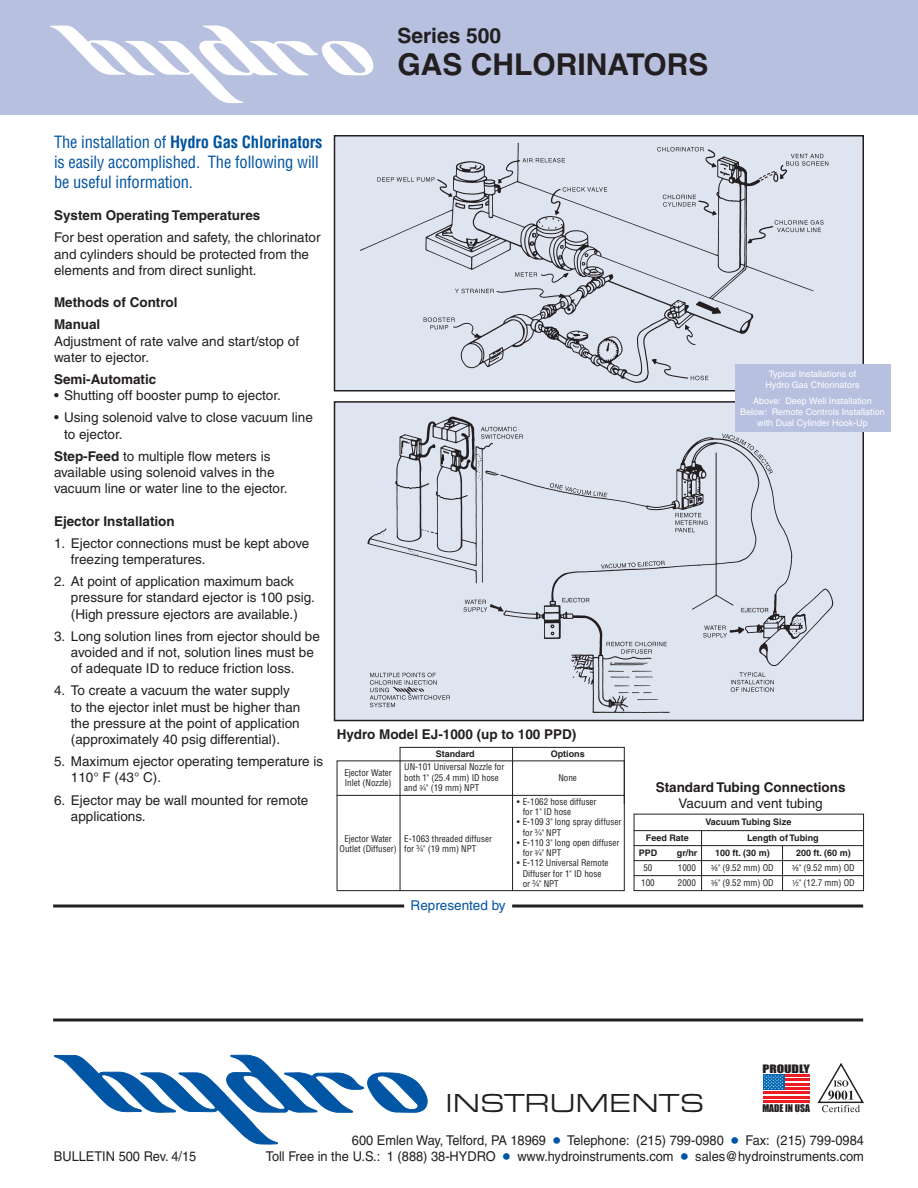
<style>
.page{position:relative;width:918px;height:1188px;background:#fff}
.page>*{position:absolute;margin:0;border:0;box-sizing:border-box;transform-origin:0 0}
.t1{font:700 30px "Helvetica";color:#231f20}
.t2{font:27px "Eurostile Extended Roman DTC";color:#231f20}
.t3{font:700 21px "Helvetica";color:#231f20}
.t4{font:condensed 16.5px/19.8px "Helvetica";letter-spacing:-.01em;color:#0153a0}
.t5{font:13.5px/16.2px "Helvetica";color:#231f20}
.t6{font:13.5px "Helvetica";color:#231f20;scale:.95 1}
.t7{font:700 13.5px/22.2px "Helvetica";color:#231f20}
.t8{font:13.5px "Helvetica";color:#0153a0}
.t9{font:10.65px "Impact";color:#231f20;scale:1.28 1}
.t10{font:9.75px "Impact";color:#231f20}
.t11{font:condensed 9px/10.5px "Helvetica";color:#231f20}
.t12{font:9px/10.8px "Helvetica";color:#fff;text-align:center}
.t13{font:700 9px "Helvetica";color:#231f20}
.s1{font-weight:700}
.s2{font-size:5.4px}
.s3{font-size:21px;color:#0155a5}
</style>
<div class="page">
<div style="left:0;top:0;width:918px;height:115px;background:#b7c0df"></div>
<svg style="left:53px;top:1018px;width:810px;height:4px"></svg>
<svg style="left:53px;top:904px;width:351px;height:4px"></svg>
<svg style="left:512px;top:904px;width:351px;height:4px"></svg>
<svg style="left:54px;top:1055px;width:373px;height:89px"></svg>
<svg style="left:763px;top:1077px;width:47px;height:24px"></svg>
<hr style="left:784px;top:1074px;width:26px;height:3px;background:#ee1d23">
<hr style="left:784px;top:1079px;width:26px;height:2px;background:#ee1d23">
<hr style="left:784px;top:1083px;width:26px;height:2px;background:#ee1d23">
<hr style="left:784px;top:1088px;width:26px;height:2px;background:#ee1d23">
<hr style="left:763px;top:1092px;width:47px;height:2px;background:#ee1d23">
<hr style="left:763px;top:1096px;width:47px;height:2px;background:#ee1d23">
<hr style="left:763px;top:1101px;width:47px;height:2px;background:#ee1d23">
<div style="left:763px;top:1074px;width:21px;height:16px;background:#0166b3"></div>
<svg style="left:764px;top:1075px;width:19px;height:14px"></svg>
<svg style="left:818px;top:1063px;width:46px;height:49px"></svg>
<div style="left:334px;top:402px;width:529px;height:319px;background:#dfe4f1"></div>
<img style="left:367px;top:416px;width:467px;height:297px">
<svg style="left:550px;top:483px;width:57px;height:14px"></svg>
<svg style="left:562px;top:598px;width:27px;height:4px"></svg>
<svg style="left:741px;top:608px;width:27px;height:4px"></svg>
<svg style="left:601px;top:561px;width:64px;height:8px"></svg>
<svg style="left:722px;top:434px;width:51px;height:40px"></svg>
<svg style="left:393px;top:687px;width:31px;height:7px"></svg>
<div style="left:334px;top:401px;width:530px;height:320px;border:2px solid #231f20"></div>
<div style="left:334px;top:136px;width:529px;height:255px;background:#dfe4f1"></div>
<img style="left:360px;top:142px;width:469px;height:241px">
<div style="left:334px;top:135px;width:530px;height:257px;border:2px solid #231f20"></div>
<div style="left:337px;top:760px;width:288px;height:131px;border:1px solid #231f20"></div>
<hr style="left:400px;top:747px;width:1px;height:144px;background:#231f20">
<hr style="left:512px;top:747px;width:1px;height:144px;background:#231f20">
<hr style="left:400px;top:747px;width:225px;height:1px;background:#231f20">
<hr style="left:337px;top:795px;width:288px;height:1px;background:#231f20">
<hr style="left:624px;top:747px;width:1px;height:57px;background:#231f20">
<svg style="left:50px;top:26px;width:323px;height:77px"></svg>
<div style="left:735px;top:364px;width:155px;height:68px;background:#b7c0df"></div>
<hr style="left:634px;top:830px;width:229px;height:1px;background:#231f20">
<hr style="left:782px;top:845px;width:1px;height:46px;background:#231f20">
<hr style="left:701px;top:830px;width:1px;height:61px;background:#231f20">
<hr style="left:634px;top:845px;width:229px;height:1px;background:#231f20">
<hr style="left:634px;top:860px;width:229px;height:1px;background:#231f20">
<hr style="left:634px;top:875px;width:229px;height:1px;background:#231f20">
<div style="left:634px;top:814px;width:230px;height:77px;border:1px solid #231f20"></div>
<h3 class="t3" style="left:397px;top:23px;width:105px">Series 500</h3>
<h1 class="t1" style="left:397px;top:46px;width:313px">GAS CHLORINATORS</h1>
<p class="t4" style="left:54px;top:132px;width:270px">The installation of <span class="s1">Hydro Gas Chlorinators </span>is easily accomplished. The following will be useful information.</p>
<p class="t7" style="left:54px;top:204px;width:208px">System Operating Temperatures</p>
<p class="t5" style="left:54px;top:230px;width:268px">For best operation and safety, the chlorinator and cylinders should be protected from the elements and from direct sunlight.</p>
<p class="t7" style="left:54px;top:291px;width:125px">Methods of Control<br>Manual</p>
<p class="t5" style="left:54px;top:333px;width:247px">Adjustment of rate valve and start/stop of water to ejector.</p>
<p class="t7" style="left:54px;top:368px;width:104px">Semi-Automatic</p>
<p class="t5" style="left:54px;top:387px;width:229px">• Shutting off booster pump to ejector.</p>
<p class="t5" style="left:64px;top:409px;width:250px;text-indent:-10px">• Using solenoid valve to close vacuum line to ejector.</p>
<p class="t5" style="left:54px;top:448px;width:235px"><span class="s1">Step-Feed</span> to multiple flow meters is available using solenoid valves in the vacuum line or water line to the ejector.</p>
<p class="t7" style="left:54px;top:509px;width:122px">Ejector Installation</p>
<p class="t5" style="left:71px;top:535px;width:240px;text-indent:-17px">1. Ejector connections must be kept above freezing temperatures.</p>
<p class="t5" style="left:71px;top:573px;width:246px;text-indent:-17px">2. At point of application maximum back pressure for standard ejector is 100 psig. (High pressure ejectors are available.)</p>
<p class="t5" style="left:71px;top:628px;width:251px;text-indent:-17px">3. Long solution lines from ejector should be avoided and if not, solution lines must be of adequate ID to reduce friction loss.</p>
<p class="t5" style="left:71px;top:682px;width:231px;text-indent:-17px">4. To create a vacuum the water supply to the ejector inlet must be higher than the pressure at the point of application (approximately 40 psig differential).</p>
<p class="t5" style="left:71px;top:753px;width:254px;text-indent:-17px">5. Maximum ejector operating temperature is<br>110° F (43° C).</p>
<p class="t5" style="left:71px;top:792px;width:239px;text-indent:-17px">6. Ejector may be wall mounted for remote applications.</p>
<p class="t7" style="left:337px;top:723px;width:241px">Hydro Model EJ-1000 (up to 100 PPD)</p>
<p class="t13" style="left:436px;top:748px;width:40px">Standard</p>
<p class="t13" style="left:551px;top:748px;width:36px">Options</p>
<p class="t11" style="left:404px;top:762px;width:102px">UN-101 Universal Nozzle for both 1" (25.4 mm) ID hose</p>
<p class="t11" style="left:558px;top:772px;width:20px">None</p>
<p class="t11" style="left:404px;top:783px;width:77px">and <sup>3</sup>⁄<span class="s2">4</span>" (19 mm) NPT</p>
<p class="t11" style="left:523px;top:796px;width:75px;text-indent:-6px">• E-1062 hose diffuser for 1" ID hose</p>
<p class="t11" style="left:523px;top:816px;width:100px;text-indent:-6px">• E-109 3" long spray diffuser for <sup>3</sup>⁄<span class="s2">4</span>" NPT</p>
<p class="t11" style="left:523px;top:837px;width:98px;text-indent:-6px">• E-110 3" long open diffuser for <sup>3</sup>⁄<span class="s2">4</span>" NPT</p>
<p class="t11" style="left:523px;top:858px;width:87px;text-indent:-6px">• E-112 Universal Remote<br>Diffuser for 1" ID hose or <sup>3</sup>⁄<span class="s2">4</span>" NPT</p>
<p class="t11" style="left:344px;top:767px;width:49px">Ejector Water<br>Inlet (Nozzle)</p>
<p class="t11" style="left:340px;top:833px;width:154px;text-indent:65px">E-1063 threaded diffuser<br>Outlet (Diffuser) for <sup>3</sup>⁄<span class="s2">4</span>" (19 mm) NPT</p>
<p class="t11" style="left:344px;top:833px;width:49px">Ejector Water</p>
<p class="t8" style="left:411px;top:897px;width:97px">Represented by</p>
<p class="t12" style="left:765px;top:368px;width:96px">Typical Installations of<br>Hydro Gas Chlorinators</p>
<p class="t12" style="left:740px;top:396px;width:146px">Above: Deep Well Installation<br>Below: Remote Controls Installation with Dual Cylinder Hook-Up</p>
<p class="t7" style="left:656px;top:776px;width:191px">Standard Tubing Connections</p>
<p class="t5" style="left:679px;top:795px;width:146px">Vacuum and vent tubing</p>
<p class="t13" style="left:705px;top:816px;width:87px">Vacuum Tubing Size</p>
<p class="t13" style="left:646px;top:833px;width:45px">Feed Rate</p>
<p class="t13" style="left:747px;top:833px;width:73px">Length of Tubing</p>
<p class="t13" style="left:639px;top:848px;width:20px">PPD</p>
<p class="t13" style="left:677px;top:848px;width:22px">gr/hr</p>
<p class="t13" style="left:715px;top:848px;width:56px">100 ft. (30 m)</p>
<p class="t13" style="left:796px;top:848px;width:56px">200 ft. (60 m)</p>
<p class="t11" style="left:643px;top:863px;width:10px">50</p>
<p class="t11" style="left:678px;top:863px;width:19px">1000</p>
<p class="t11" style="left:711px;top:863px;width:64px"><sup>3</sup>⁄<span class="s2">8</span>" (9.52 mm) OD</p>
<p class="t11" style="left:792px;top:863px;width:64px"><sup>3</sup>⁄<span class="s2">8</span>" (9.52 mm) OD</p>
<p class="t11" style="left:641px;top:878px;width:15px">100</p>
<p class="t11" style="left:678px;top:878px;width:19px">2000</p>
<p class="t11" style="left:711px;top:878px;width:64px"><sup>3</sup>⁄<span class="s2">8</span>" (9.52 mm) OD</p>
<p class="t11" style="left:792px;top:878px;width:64px"><sup>1</sup>⁄<span class="s2">2</span>" (12.7 mm) OD</p>
<p class="t9" style="left:763px;top:1060px;width:38px">PROUDLY</p>
<p class="t10" style="left:762px;top:1101px;width:49px">MADE IN USA</p>
<h2 class="t2" style="left:446px;top:1089px;width:260px">INSTRUMENTS</h2>
<p class="t6" style="left:352px;top:1132px;width:541px">600 Emlen Way, Telford, PA 18969 <span class="s3">•</span> Telephone: (215) 799-0980 <span class="s3">•</span> Fax: (215) 799-0984</p>
<p class="t6" style="left:54px;top:1148px;width:151px">BULLETIN 500 Rev. 4/15</p>
<p class="t6" style="left:266px;top:1148px;width:631px">Toll Free in the U.S.: 1 (888) 38-HYDRO <span class="s3">•</span> www.hydroinstruments.com <span class="s3">•</span> sales@hydroinstruments.com</p>
</div>
